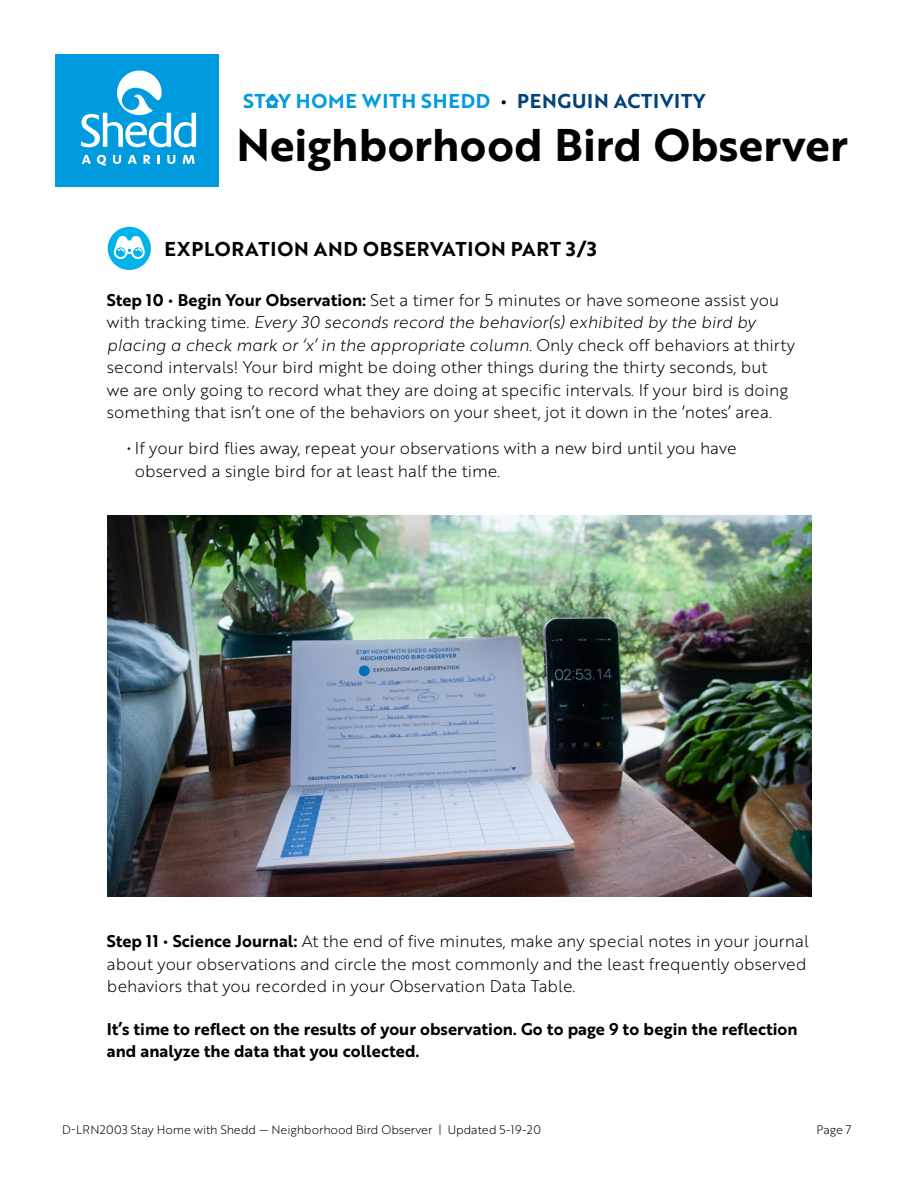
<style>
.page{position:relative;width:918px;height:1188px;background:#fff}
.page>*{position:absolute;margin:0;border:0;box-sizing:border-box;transform-origin:0 0}
.t1{font:44.55px "Brother 1816 Bold";color:#000}
.t2{font:19.5px "Brother 1816 Bold";letter-spacing:.04em;color:#009bdf}
.t3{font:19.5px "Brother 1816 Bold";letter-spacing:.04em;color:#000}
.t4{font:16.5px/22.5px "Brother 1816 Light";color:#000}
.t5{font:16.5px/22.5px "Brother 1816 Light Italic";color:#000}
.t6{font:16.5px/22.5px "Brother 1816 Bold";color:#000}
.t7{font:12px "Brother 1816 Light";letter-spacing:-.01em;color:#000}
.s1{color:#fff}
.s2{font-family:"The Sans Os F";font-weight:700;color:#000}
.s3{color:#00427a}
.s4{font-family:"Brother 1816 Bold"}
.s5{font-family:"The Sans Os F";font-weight:700}
.s6{font-family:"Brother 1816 Light"}
.s7{font-family:"Brother 1816 Bold";font-size:15px}
</style>
<div class="page">
<div style="left:55px;top:54px;width:163px;height:132px;background:#009bdf"></div>
<svg style="left:81px;top:71px;width:115px;height:76px"></svg>
<svg style="left:82px;top:155px;width:9px;height:9px"></svg>
<svg style="left:97px;top:155px;width:9px;height:11px"></svg>
<svg style="left:113px;top:155px;width:8px;height:9px"></svg>
<svg style="left:128px;top:155px;width:9px;height:9px"></svg>
<svg style="left:144px;top:155px;width:7px;height:9px"></svg>
<svg style="left:157px;top:155px;width:3px;height:9px"></svg>
<svg style="left:167px;top:155px;width:8px;height:9px"></svg>
<svg style="left:183px;top:155px;width:12px;height:9px"></svg>
<svg style="left:265px;top:94px;width:14px;height:14px"></svg>
<img style="left:108px;top:515px;width:704px;height:382px">
<div style="left:108px;top:227px;width:43px;height:43px;background:#00b3e9;border-radius:50%"></div>
<svg style="left:113px;top:236px;width:32px;height:24px"></svg>
<p class="t2" style="left:243px;top:86px;width:464px">ST<span class="s1">A</span>Y HOME WITH SHEDD <span class="s2">•</span> <span class="s3">PENGUIN ACTIVITY</span></p>
<h1 class="t1" style="left:237px;top:111px;width:613px">Neighborhood Bird Observer</h1>
<p class="t3" style="left:164px;top:234px;width:434px">EXPLORATION AND OBSERVATION PART 3/3</p>
<p class="t4" style="left:107px;top:288px;width:674px"><span class="s4">Step 10</span> <span class="s5">•</span> <span class="s4">Begin Your Observation:</span> Set a timer for 5 minutes or have someone assist you</p>
<p class="t5" style="left:107px;top:311px;width:690px"><span class="s6">with tracking time.</span> Every 30 seconds record the behavior(s) exhibited by the bird by placing a check mark or ‘x’ in the appropriate column. <span class="s6">Only check off behaviors at thirty</span></p>
<p class="t4" style="left:107px;top:356px;width:683px">second intervals! Your bird might be doing other things during the thirty seconds, but we are only going to record what they are doing at specific intervals. If your bird is doing something that isn’t one of the behaviors on your sheet, jot it down in the ‘notes’ area.</p>
<p class="t4" style="left:135px;top:437px;width:603px;text-indent:-8px"><span class="s7">∙</span> If your bird flies away, repeat your observations with a new bird until you have observed a single bird for at least half the time.</p>
<p class="t4" style="left:107px;top:929px;width:704px"><span class="s4">Step 11</span> <span class="s5">•</span> <span class="s4">Science Journal:</span> At the end of five minutes, make any special notes in your journal about your observations and circle the most commonly and the least frequently observed behaviors that you recorded in your Observation Data Table.</p>
<p class="t6" style="left:107px;top:1017px;width:692px">It’s time to reflect on the results of your observation. Go to page 9 to begin the reflection and analyze the data that you collected.</p>
<p class="t7" style="left:62px;top:1121px;width:480px">D-LRN2003 Stay Home with Shedd — Neighborhood Bird Observer | Updated 5-19-20</p>
<p class="t7" style="left:817px;top:1121px;width:37px">Page 7</p>
</div>
